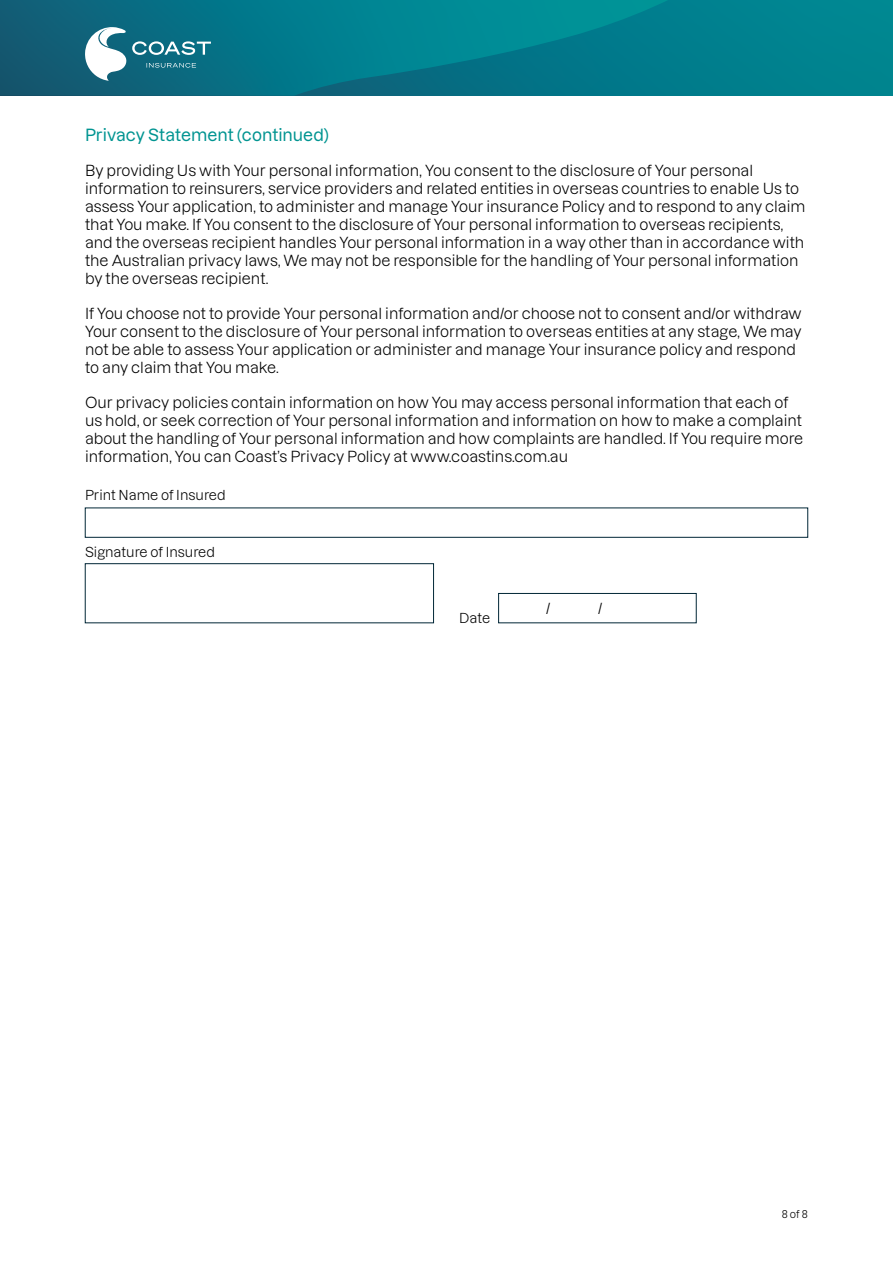
<style>
.page{position:relative;width:893px;height:1263px;background:#fff}
.page>*{position:absolute;margin:0;border:0;box-sizing:border-box;transform-origin:0 0}
.t1{font:500 16.5px "Dazzed";color:#009491}
.t2{font:15px/18px "Dazzed";color:#000}
.t3{font:13.5px "Dazzed";color:#000}
.t4{font:10.5px "Dazzed";color:#000}
</style>
<div class="page">
<div style="left:0;top:0;width:893px;height:96px;background:#00828f"></div>
<svg style="left:0;top:0;width:667px;height:96px"></svg>
<svg style="left:85px;top:27px;width:126px;height:54px;background:#4a8fa0"></svg>
<div style="left:85px;top:563px;width:349px;height:60px;background:#fff;border:1px solid #002636"></div>
<div style="left:498px;top:593px;width:198px;height:30px;border:1px solid #002636"></div>
<p class="t1" style="left:85px;top:121px;width:246px">Privacy Statement (continued)</p>
<p class="t2" style="left:85px;top:160px;width:722px">By providing Us with Your personal information, You consent to the disclosure of Your personal information to reinsurers, service providers and related entities in overseas countries to enable Us to assess Your application, to administer and manage Your insurance Policy and to respond to any claim that You make. If You consent to the disclosure of Your personal information to overseas recipients, and the overseas recipient handles Your personal information in a way other than in accordance with the Australian privacy laws, We may not be responsible for the handling of Your personal information by the overseas recipient.</p>
<p class="t2" style="left:85px;top:303px;width:718px">If You choose not to provide Your personal information and/or choose not to consent and/or withdraw Your consent to the disclosure of Your personal information to overseas entities at any stage, We may not be able to assess Your application or administer and manage Your insurance policy and respond to any claim that You make.</p>
<p class="t2" style="left:85px;top:392px;width:720px">Our privacy policies contain information on how You may access personal information that each of us hold, or seek correction of Your personal information and information on how to make a complaint about the handling of Your personal information and how complaints are handled. If You require more information, You can Coast’s Privacy Policy at www.coastins.com.au</p>
<p class="t3" style="left:85px;top:484px;width:142px">Print Name of Insured</p>
<p class="t3" style="left:85px;top:541px;width:132px">Signature of Insured</p>
<p class="t3" style="left:459px;top:607px;width:33px">Date</p>
<p class="t2" style="left:546px;top:598px;width:6px">/</p>
<p class="t2" style="left:598px;top:598px;width:6px">/</p>
<p class="t4" style="left:782px;top:1206px;width:28px">8 of 8</p>
</div>
